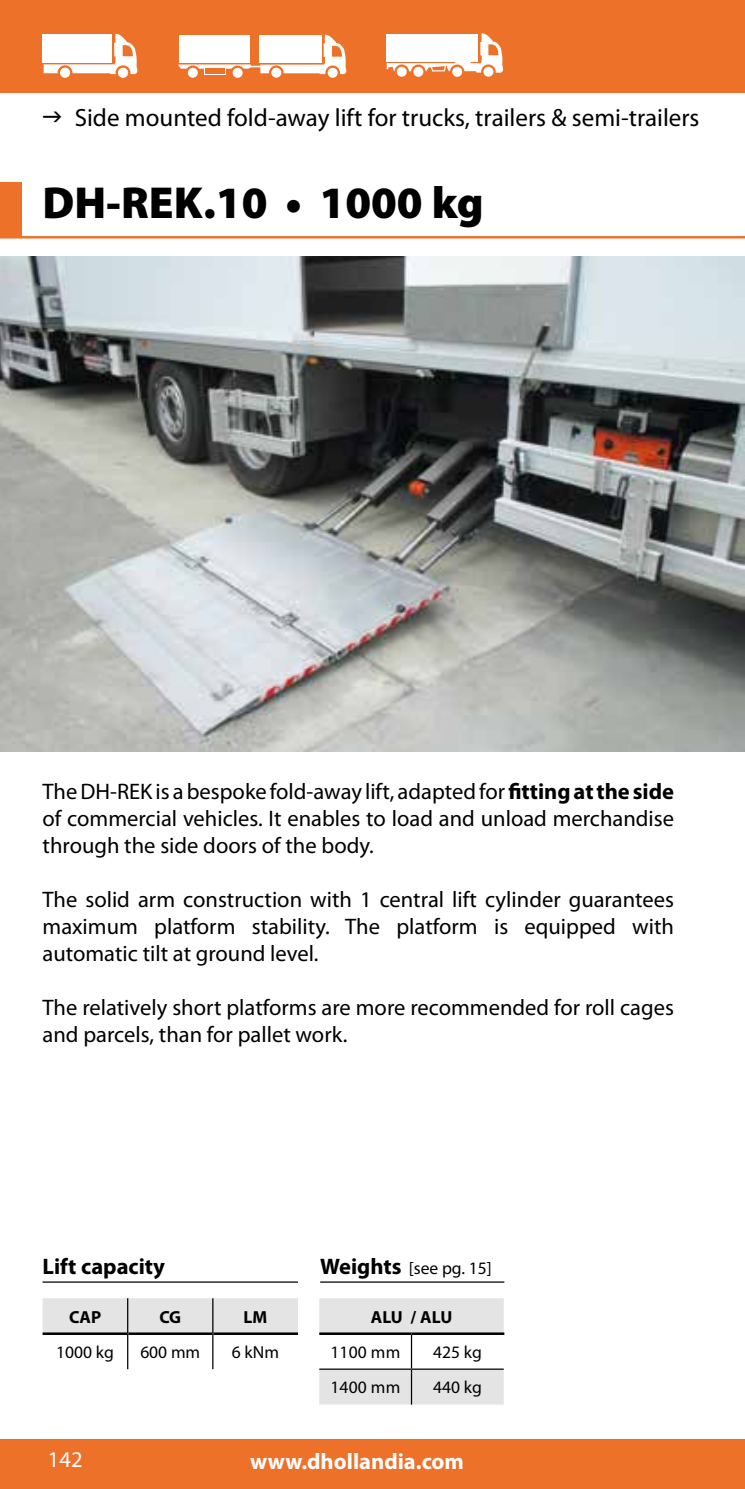
<style>
.page{position:relative;width:745px;height:1489px;background:#fff}
.page>*{position:absolute;margin:0;border:0;box-sizing:border-box;transform-origin:0 0}
.t1{font:900 45px "Myriad Pro";color:#000}
.t2{font:25px "Myriad Pro";color:#000}
.t3{font:22.5px/27px "Myriad Pro";color:#000;text-align:justify}
.t4{font:700 22.5px "Myriad Pro";color:#fff}
.t5{font:700 22.5px "Myriad Pro";color:#000}
.t6{font:22.5px "Myriad Pro";color:#fff}
.t7{font:17.5px "Myriad Pro";color:#000}
.t8{font:700 17.5px "Myriad Pro";color:#000}
.s1{font-weight:700}
.s2{font-weight:700;font-size:22.5px}
</style>
<div class="page">
<div style="left:0;top:1439px;width:744px;height:49px;background:#ee712a"></div>
<img style="left:0;top:257px;width:744px;height:495px">
<div style="left:0;top:0;width:744px;height:92px;background:#ee712a"></div>
<hr style="left:0;top:236px;width:744px;height:2px;background:#ee712a">
<hr style="left:320px;top:1281px;width:184px;height:1px;background:#000">
<svg style="left:319px;top:1298px;width:184px;height:106px"></svg>
<hr style="left:410px;top:1334px;width:2px;height:34px;background:#000">
<hr style="left:410px;top:1369px;width:2px;height:35px;background:#000">
<hr style="left:319px;top:1332px;width:92px;height:2px;background:#000">
<hr style="left:411px;top:1332px;width:93px;height:2px;background:#000">
<hr style="left:319px;top:1368px;width:92px;height:1px;background:#000">
<hr style="left:411px;top:1368px;width:92px;height:1px;background:#000">
<hr style="left:43px;top:1281px;width:255px;height:1px;background:#000">
<div style="left:43px;top:1298px;width:255px;height:34px;background:#e4e4e4"></div>
<hr style="left:43px;top:1332px;width:84px;height:2px;background:#000">
<hr style="left:128px;top:1332px;width:84px;height:2px;background:#000">
<hr style="left:213px;top:1332px;width:85px;height:2px;background:#000">
<hr style="left:127px;top:1298px;width:1px;height:35px;background:#000">
<hr style="left:212px;top:1298px;width:1px;height:35px;background:#000">
<hr style="left:127px;top:1333px;width:1px;height:35px;background:#000">
<hr style="left:212px;top:1333px;width:1px;height:35px;background:#000">
<svg style="left:178px;top:35px;width:168px;height:39px;background:#fbe5d9"></svg>
<svg style="left:204px;top:67px;width:22px;height:7px"></svg>
<div style="left:205px;top:68px;width:20px;height:5px;background:#ee712a"></div>
<svg style="left:185px;top:65px;width:15px;height:15px"></svg>
<svg style="left:230px;top:66px;width:15px;height:14px"></svg>
<div style="left:188px;top:68px;width:10px;height:10px;background:#fff;border-radius:50%"></div>
<div style="left:232px;top:68px;width:10px;height:10px;background:#fff;border-radius:50%"></div>
<svg style="left:269px;top:65px;width:14px;height:15px"></svg>
<svg style="left:325px;top:65px;width:15px;height:15px"></svg>
<div style="left:271px;top:68px;width:10px;height:10px;background:#fff;border-radius:50%"></div>
<div style="left:327px;top:68px;width:10px;height:10px;background:#fff;border-radius:50%"></div>
<svg style="left:386px;top:33px;width:117px;height:40px;background:#fce6da"></svg>
<svg style="left:394px;top:64px;width:15px;height:15px"></svg>
<svg style="left:411px;top:64px;width:14px;height:15px"></svg>
<div style="left:396px;top:67px;width:10px;height:10px;background:#fff;border-radius:50%"></div>
<div style="left:413px;top:67px;width:10px;height:10px;background:#fff;border-radius:50%"></div>
<svg style="left:481px;top:64px;width:14px;height:15px"></svg>
<svg style="left:449px;top:64px;width:15px;height:15px"></svg>
<div style="left:483px;top:67px;width:10px;height:10px;background:#fff;border-radius:50%"></div>
<div style="left:452px;top:67px;width:10px;height:10px;background:#fff;border-radius:50%"></div>
<div style="left:43px;top:35px;width:69px;height:28px;background:#fff"></div>
<svg style="left:44px;top:34px;width:93px;height:40px"></svg>
<div style="left:60px;top:68px;width:10px;height:10px;background:#fff;border-radius:50%"></div>
<div style="left:118px;top:68px;width:10px;height:10px;background:#fff;border-radius:50%"></div>
<div style="left:0;top:182px;width:21px;height:55px;background:#ee712a"></div>
<p class="t2" style="left:75px;top:102px;width:626px">Side mounted fold-away lift for trucks, trailers &amp; semi-trailers</p>
<h1 class="t1" style="left:43px;top:173px;width:442px">DH-REK.10 • 1000 kg</h1>
<p class="t3" style="left:43px;top:777px;width:632px">The DH-REK is a bespoke fold-away lift, adapted for <span class="s1">fitting at the side </span>of commercial vehicles. It enables to load and unload merchandise through the side doors of the body.</p>
<p class="t3" style="left:43px;top:885px;width:632px">The solid arm construction with 1 central lift cylinder guarantees maximum platform stability. The platform is equipped with automatic tilt at ground level.</p>
<p class="t3" style="left:43px;top:993px;width:632px">The relatively short platforms are more recommended for roll cages and parcels, than for pallet work.</p>
<p class="t5" style="left:43px;top:1251px;width:124px">Lift capacity</p>
<p class="t8" style="left:69px;top:1305px;width:34px">CAP</p>
<p class="t8" style="left:159px;top:1305px;width:23px">CG</p>
<p class="t8" style="left:243px;top:1305px;width:25px">LM</p>
<p class="t7" style="left:56px;top:1341px;width:59px">1000 kg</p>
<p class="t7" style="left:140px;top:1341px;width:61px">600 mm</p>
<p class="t7" style="left:232px;top:1341px;width:49px">6 kNm</p>
<p class="t7" style="left:320px;top:1257px;width:173px"><span class="s2">Weights</span> [see pg. 15]</p>
<p class="t8" style="left:370px;top:1305px;width:83px">ALU / ALU</p>
<p class="t7" style="left:330px;top:1341px;width:71px">1100 mm</p>
<p class="t7" style="left:433px;top:1341px;width:50px">425 kg</p>
<p class="t7" style="left:330px;top:1376px;width:71px">1400 mm</p>
<p class="t7" style="left:433px;top:1376px;width:50px">440 kg</p>
<p class="t6" style="left:48px;top:1445px;width:36px">142</p>
<p class="t4" style="left:250px;top:1446px;width:215px">www.dhollandia.com</p>
</div>
